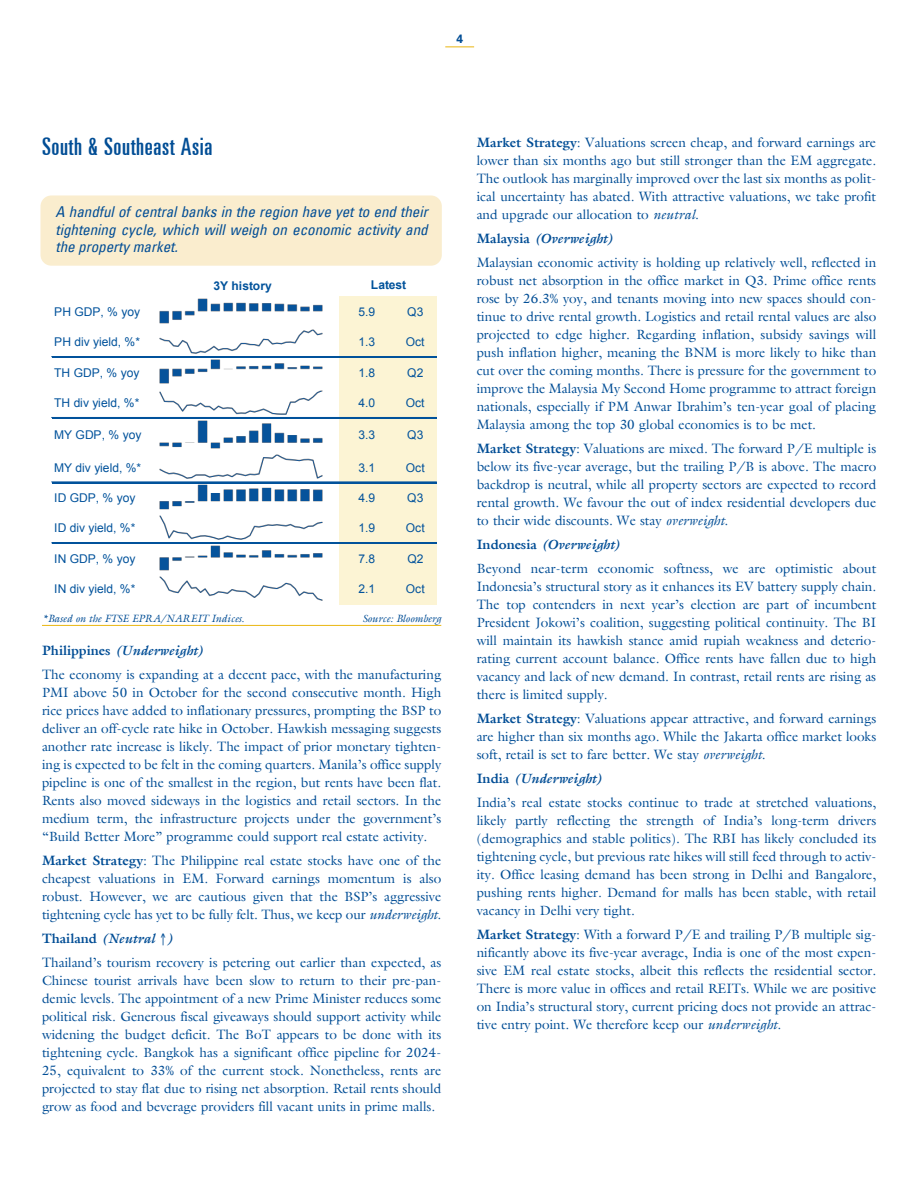
<style>
.page{position:relative;width:918px;height:1188px;background:#fff}
.page>*{position:absolute;margin:0;border:0;box-sizing:border-box;transform-origin:0 0}
.B-head{font:ultra-condensed 24px "Univers";letter-spacing:.025em;color:#014d95}
.Callout{font:italic condensed 15px/17.2px "Univers";color:#014d95;text-align:justify}
.Body{font:13.5px/18px "Galliard";color:#014d95;text-align:justify}
.Body-2{font:italic 700 13.5px "Galliard";color:#014d95}
.t1{font:12px "Arial";color:#01529b}
.t2{font:700 12px "Arial";color:#01529b}
.t3{font:700 12px "Univers";color:#014d95}
.Notes{font:italic 10.5px "Galliard";color:#014d95}
.SOURCE__flush_right{font:italic 10.5px "Galliard";color:#014d95}
.s1{font-style:normal}
.s2{font-weight:700}
.s3{font-style:italic}
</style>
<div class="page">
<div style="left:41px;top:195px;width:401px;height:71px;background:#faedce;border-radius:11px"></div>
<svg style="left:445px;top:46px;width:29px;height:1px"></svg>
<hr style="left:42px;top:625px;width:399px;height:1px;background:#eab610">
<div style="left:339px;top:296px;width:97px;height:31px;background:#fcf4d4"></div>
<img style="left:159px;top:298px;width:164px;height:26px">
<div style="left:339px;top:327px;width:97px;height:30px;background:#fcf4d4"></div>
<div style="left:339px;top:357px;width:97px;height:31px;background:#fcf4d4"></div>
<div style="left:339px;top:388px;width:97px;height:30px;background:#fcf4d4"></div>
<div style="left:339px;top:418px;width:97px;height:34px;background:#fcf4d4"></div>
<div style="left:339px;top:452px;width:97px;height:31px;background:#fcf4d4"></div>
<svg style="left:52px;top:483px;width:287px;height:27px"></svg>
<div style="left:339px;top:483px;width:97px;height:30px;background:#fcf4d4"></div>
<div style="left:339px;top:513px;width:97px;height:31px;background:#fcf4d4"></div>
<div style="left:339px;top:543px;width:97px;height:31px;background:#fcf4d4"></div>
<div style="left:339px;top:574px;width:97px;height:30px;background:#fcf4d4"></div>
<hr style="left:52px;top:356px;width:384px;height:1px;background:#06539b">
<hr style="left:52px;top:357px;width:384px;height:1px;background:#01529b">
<hr style="left:52px;top:417px;width:384px;height:2px;background:#01529b">
<hr style="left:52px;top:482px;width:384px;height:1px;background:#01529b">
<hr style="left:52px;top:543px;width:384px;height:1px;background:#01529b">
<p class="t3" style="left:456px;top:32px;width:8px">4</p>
<p class="B-head" style="left:42px;top:135px;width:172px">South &amp; Southeast Asia</p>
<p class="Callout" style="left:56px;top:203px;width:374px">A handful of central banks in the region have yet to end their tightening cycle, which will weigh on economic activity and the property market.</p>
<p class="t2" style="left:214px;top:278px;width:60px">3Y history</p>
<p class="t2" style="left:371px;top:277px;width:37px">Latest</p>
<p class="t1" style="left:54px;top:304px;width:87px">PH GDP, % yoy</p>
<p class="t1" style="left:359px;top:304px;width:18px">5.9</p>
<p class="t1" style="left:407px;top:304px;width:18px">Q3</p>
<p class="t1" style="left:54px;top:334px;width:87px">PH div yield, %*</p>
<p class="t1" style="left:359px;top:334px;width:18px">1.3</p>
<p class="t1" style="left:406px;top:334px;width:20px">Oct</p>
<p class="t1" style="left:54px;top:365px;width:87px">TH GDP, % yoy</p>
<p class="t1" style="left:359px;top:365px;width:18px">1.8</p>
<p class="t1" style="left:407px;top:365px;width:18px">Q2</p>
<p class="t1" style="left:54px;top:395px;width:87px">TH div yield, %*</p>
<p class="t1" style="left:359px;top:395px;width:18px">4.0</p>
<p class="t1" style="left:406px;top:395px;width:20px">Oct</p>
<p class="t1" style="left:54px;top:427px;width:89px">MY GDP, % yoy</p>
<p class="t1" style="left:359px;top:427px;width:18px">3.3</p>
<p class="t1" style="left:407px;top:427px;width:18px">Q3</p>
<p class="t1" style="left:54px;top:459px;width:89px">MY div yield, %*</p>
<p class="t1" style="left:359px;top:459px;width:18px">3.1</p>
<p class="t1" style="left:406px;top:459px;width:20px">Oct</p>
<p class="t1" style="left:54px;top:490px;width:83px">ID GDP, % yoy</p>
<p class="t1" style="left:359px;top:490px;width:18px">4.9</p>
<p class="t1" style="left:407px;top:490px;width:18px">Q3</p>
<p class="t1" style="left:54px;top:520px;width:83px">ID div yield, %*</p>
<p class="t1" style="left:359px;top:520px;width:18px">1.9</p>
<p class="t1" style="left:406px;top:520px;width:20px">Oct</p>
<p class="t1" style="left:54px;top:551px;width:83px">IN GDP, % yoy</p>
<p class="t1" style="left:359px;top:551px;width:18px">7.8</p>
<p class="t1" style="left:407px;top:551px;width:18px">Q2</p>
<p class="t1" style="left:54px;top:581px;width:83px">IN div yield, %*</p>
<p class="t1" style="left:359px;top:581px;width:18px">2.1</p>
<p class="t1" style="left:406px;top:581px;width:20px">Oct</p>
<p class="Notes" style="left:42px;top:614px;width:204px">*Based on the FTSE EPRA/NAREIT Indices.</p>
<p class="SOURCE__flush_right" style="left:362px;top:614px;width:80px">Source: Bloomberg</p>
<p class="Body-2" style="left:42px;top:645px;width:163px"><span class="s1">Philippines</span> (Underweight)</p>
<p class="Body" style="left:42px;top:667px;width:401px">The economy is expanding at a decent pace, with the manufacturing PMI above 50 in October for the second consecutive month. High rice prices have added to inflationary pressures, prompting the BSP to deliver an off-cycle rate hike in October. Hawkish messaging suggests another rate increase is likely. The impact of prior monetary tighten&shy;ing is expected to be felt in the coming quarters. Manila’s office supply pipeline is one of the smallest in the region, but rents have been flat.<br>Rents also moved sideways in the logistics and retail sectors. In the medium term, the infrastructure projects under the government’s “Build Better More” programme could support real estate activity.</p>
<p class="Body" style="left:42px;top:853px;width:401px"><span class="s2">Market Strategy</span>: The Philippine real estate stocks have one of the cheapest valuations in EM. Forward earnings momentum is also robust. However, we are cautious given that the BSP’s aggressive tightening cycle has yet to be fully felt. Thus, we keep our <span class="s3">underweight</span>.</p>
<p class="Body-2" style="left:42px;top:933px;width:133px"><span class="s1">Thailand</span> (Neutral ↑)</p>
<p class="Body" style="left:42px;top:955px;width:401px">Thailand’s tourism recovery is petering out earlier than expected, as Chinese tourist arrivals have been slow to return to their pre-pan&shy;demic levels. The appointment of a new Prime Minister reduces some political risk. Generous fiscal giveaways should support activity while widening the budget deficit. The BoT appears to be done with its tightening cycle. Bangkok has a significant office pipeline for 2024- 25, equivalent to 33% of the current stock. Nonetheless, rents are projected to stay flat due to rising net absorption. Retail rents should grow as food and beverage providers fill vacant units in prime malls.</p>
<p class="Body" style="left:477px;top:134px;width:401px"><span class="s2">Market Strategy</span>: Valuations screen cheap, and forward earnings are lower than six months ago but still stronger than the EM aggregate.<br>The outlook has marginally improved over the last six months as polit&shy;ical uncertainty has abated. With attractive valuations, we take profit and upgrade our allocation to <span class="s3">neutral</span>.</p>
<p class="Body-2" style="left:477px;top:232px;width:138px"><span class="s1">Malaysia</span> (Overweight)</p>
<p class="Body" style="left:477px;top:254px;width:401px">Malaysian economic activity is holding up relatively well, reflected in robust net absorption in the office market in Q3. Prime office rents rose by 26.3% yoy, and tenants moving into new spaces should con&shy;tinue to drive rental growth. Logistics and retail rental values are also projected to edge higher. Regarding inflation, subsidy savings will push inflation higher, meaning the BNM is more likely to hike than cut over the coming months. There is pressure for the government to improve the Malaysia My Second Home programme to attract foreign nationals, especially if PM Anwar Ibrahim’s ten-year goal of placing Malaysia among the top 30 global economies is to be met.</p>
<p class="Body" style="left:477px;top:440px;width:401px"><span class="s2">Market Strategy</span>: Valuations are mixed. The forward P/E multiple is below its five-year average, but the trailing P/B is above. The macro backdrop is neutral, while all property sectors are expected to record rental growth. We favour the out of index residential developers due to their wide discounts. We stay <span class="s3">overweight</span>.</p>
<p class="Body-2" style="left:477px;top:539px;width:145px"><span class="s1">Indonesia</span> (Overweight)</p>
<p class="Body" style="left:477px;top:561px;width:401px">Beyond near-term economic softness, we are optimistic about Indonesia’s structural story as it enhances its EV battery supply chain.<br>The top contenders in next year’s election are part of incumbent President Jokowi’s coalition, suggesting political continuity. The BI will maintain its hawkish stance amid rupiah weakness and deterio&shy;rating current account balance. Office rents have fallen due to high vacancy and lack of new demand. In contrast, retail rents are rising as there is limited supply.</p>
<p class="Body" style="left:477px;top:711px;width:401px"><span class="s2">Market Strategy</span>: Valuations appear attractive, and forward earnings are higher than six months ago. While the Jakarta office market looks soft, retail is set to fare better. We stay <span class="s3">overweight</span>.</p>
<p class="Body-2" style="left:477px;top:773px;width:127px"><span class="s1">India</span> (Underweight)</p>
<p class="Body" style="left:477px;top:795px;width:401px">India’s real estate stocks continue to trade at stretched valuations, likely partly reflecting the strength of India’s long-term drivers (demographics and stable politics). The RBI has likely concluded its tightening cycle, but previous rate hikes will still feed through to activ&shy;ity. Office leasing demand has been strong in Delhi and Bangalore, pushing rents higher. Demand for malls has been stable, with retail vacancy in Delhi very tight.</p>
<p class="Body" style="left:477px;top:927px;width:401px"><span class="s2">Market Strategy</span>: With a forward P/E and trailing P/B multiple sig&shy;nificantly above its five-year average, India is one of the most expen&shy;sive EM real estate stocks, albeit this reflects the residential sector.<br>There is more value in offices and retail REITs. While we are positive on India’s structural story, current pricing does not provide an attrac&shy;tive entry point. We therefore keep our <span class="s3">underweight</span>.</p>
</div>
